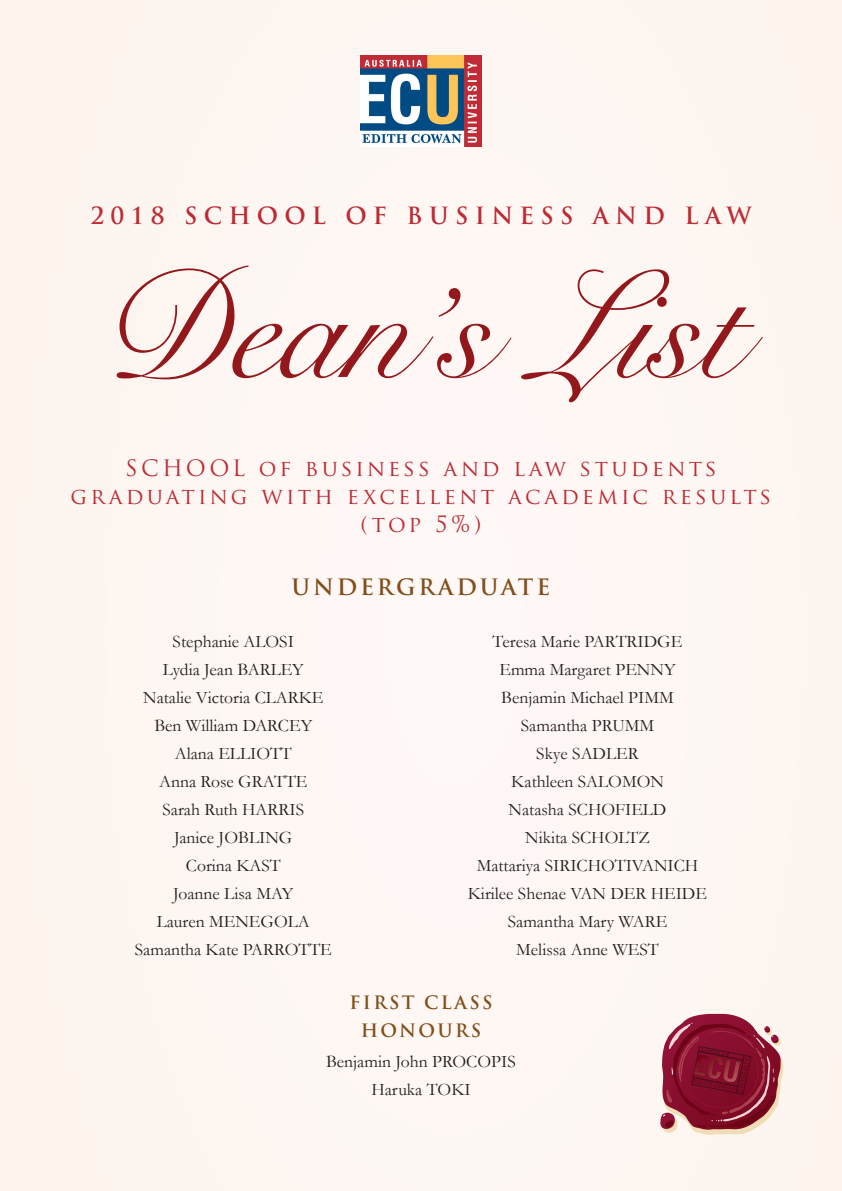
<style>
.page{position:relative;width:842px;height:1191px;background:#fdf6f2}
.page>*{position:absolute;margin:0;border:0;box-sizing:border-box;transform-origin:0 0}
.t1{font:151.1px "Snell Roundhand Script";color:#93181c}
.t2{font:700 23.1px "Trajan Pro";letter-spacing:.27em;color:#bd2b35}
.t3{font:22px "Trajan Pro";letter-spacing:.15em;color:#bd2b35}
.t4{font:700 22px "Trajan Pro";letter-spacing:.13em;color:#824e1b}
.t5{font:700 18px "Trajan Pro";letter-spacing:.13em;color:#824e1b}
.t6{font:17.6px "Garamond";color:#231f20}
.t7{font:17.1px "Trajan";letter-spacing:.19em;color:#be2b35}
</style>
<div class="page">
<svg style="left:660px;top:1013px;width:123px;height:122px"></svg>
<img style="left:360px;top:55px;width:122px;height:91px">
<p class="t2" style="left:90px;top:201px;width:663px">2018 SCHOOL OF BUSINESS AND LAW</p>
<p class="t1" style="left:99px;top:242px;width:647px">Dean’s List</p>
<p class="t3" style="left:125px;top:454px;width:593px">SCHOOL of business and law students</p>
<p class="t3" style="left:70px;top:482px;width:702px">graduating with excellent academic results</p>
<p class="t3" style="left:361px;top:510px;width:122px">(top 5%)</p>
<p class="t7" style="left:165px;top:483px;width:525px">FACULTY OF BUSINESS AND LAW STUDENTS</p>
<p class="t4" style="left:292px;top:573px;width:260px">UNDERGRADUATE</p>
<p class="t6" style="left:173px;top:629px;width:123px">Stephanie ALOSI</p>
<p class="t6" style="left:163px;top:657px;width:143px">Lydia Jean BARLEY</p>
<p class="t6" style="left:143px;top:685px;width:182px">Natalie Victoria CLARKE</p>
<p class="t6" style="left:154px;top:713px;width:159px">Ben William DARCEY</p>
<p class="t6" style="left:175px;top:741px;width:118px">Alana ELLIOTT</p>
<p class="t6" style="left:159px;top:769px;width:150px">Anna Rose GRATTE</p>
<p class="t6" style="left:162px;top:797px;width:143px">Sarah Ruth HARRIS</p>
<p class="t6" style="left:174px;top:825px;width:120px">Janice JOBLING</p>
<p class="t6" style="left:186px;top:853px;width:96px">Corina KAST</p>
<p class="t6" style="left:173px;top:881px;width:122px">Joanne Lisa MAY</p>
<p class="t6" style="left:157px;top:909px;width:155px">Lauren MENEGOLA</p>
<p class="t6" style="left:135px;top:937px;width:198px">Samantha Kate PARROTTE</p>
<p class="t6" style="left:493px;top:629px;width:191px">Teresa Marie PARTRIDGE</p>
<p class="t6" style="left:499px;top:657px;width:178px">Emma Margaret PENNY</p>
<p class="t6" style="left:501px;top:685px;width:174px">Benjamin Michael PIMM</p>
<p class="t6" style="left:521px;top:713px;width:135px">Samantha PRUMM</p>
<p class="t6" style="left:536px;top:741px;width:104px">Skye SADLER</p>
<p class="t6" style="left:511px;top:769px;width:154px">Kathleen SALOMON</p>
<p class="t6" style="left:508px;top:797px;width:160px">Natasha SCHOFIELD</p>
<p class="t6" style="left:525px;top:825px;width:126px">Nikita SCHOLTZ</p>
<p class="t6" style="left:477px;top:853px;width:223px">Mattariya SIRICHOTIVANICH</p>
<p class="t6" style="left:468px;top:881px;width:241px">Kirilee Shenae VAN DER HEIDE</p>
<p class="t6" style="left:508px;top:909px;width:161px">Samantha Mary WARE</p>
<p class="t6" style="left:516px;top:937px;width:144px">Melissa Anne WEST</p>
<p class="t5" style="left:349px;top:990px;width:145px">FIRST CLASS</p>
<p class="t5" style="left:361px;top:1018px;width:122px">HONOURS</p>
<p class="t6" style="left:326px;top:1049px;width:191px">Benjamin John PROCOPIS</p>
<p class="t6" style="left:371px;top:1077px;width:101px">Haruka TOKI</p>
</div>
